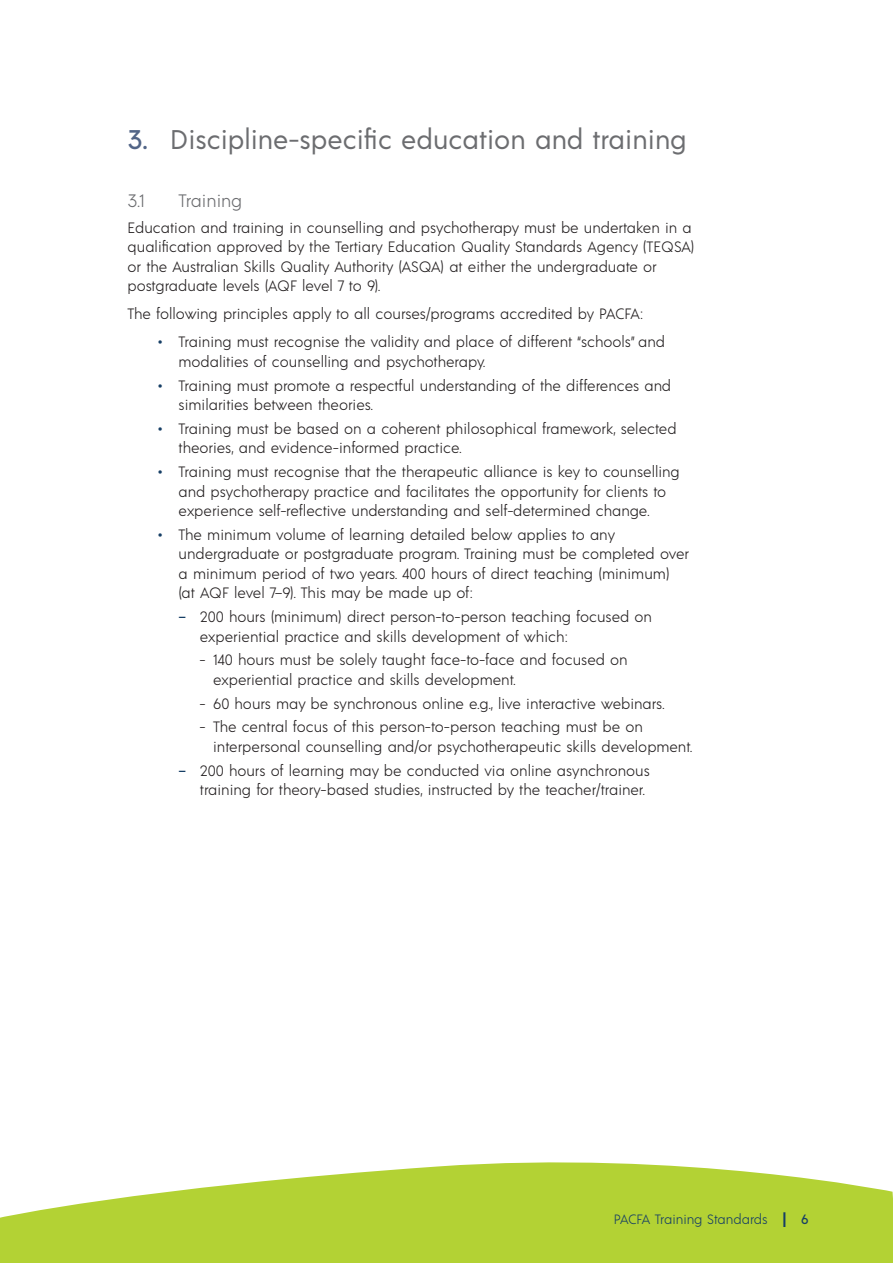
<style>
.page{position:relative;width:893px;height:1263px;background:#fff}
.page>*{position:absolute;margin:0;border:0;box-sizing:border-box;transform-origin:0 0}
.Heading_1{font:27px "Acre";color:#6c6d70}
.Heading_2{font:300 18px "Acre";color:#6c6d70}
.Body_Text{font:300 15px/19.5px "Acre";color:#231f20}
.Indent_bullet{font:300 15px/19.5px "Acre";color:#231f20}
.t1{font:300 13.5px "Acre";color:#163e65}
.s1{font-weight:500;color:#526587}
.s2{font-weight:500;color:#163e65}
.s3{font-weight:500;font-size:21px}
.s4{font-weight:500}
</style>
<div class="page">
<svg style="left:0;top:1162px;width:893px;height:101px;fill:#b3d234"></svg>
<p class="Heading_1" style="left:128px;top:121px;width:561px"><span class="s1">3.</span> Discipline-specific education and training</p>
<p class="Heading_2" style="left:128px;top:189px;width:19px">3.1</p>
<p class="Heading_2" style="left:179px;top:189px;width:65px">Training</p>
<p class="Body_Text" style="left:128px;top:217px;width:568px">Education and training in counselling and psychotherapy must be undertaken in a qualification approved by the Tertiary Education Quality Standards Agency (TEQSA) or the Australian Skills Quality Authority (ASQA) at either the undergraduate or postgraduate levels (AQF level 7 to 9).</p>
<p class="Body_Text" style="left:128px;top:303px;width:517px">The following principles apply to all courses/programs accredited by PACFA:</p>
<p class="Body_Text" style="left:179px;top:331px;width:488px;text-indent:-21px"><span class="s2">•</span> Training must recognise the validity and place of different “schools” and modalities of counselling and psychotherapy.</p>
<p class="Body_Text" style="left:179px;top:375px;width:494px;text-indent:-21px"><span class="s2">•</span> Training must promote a respectful understanding of the differences and similarities between theories.</p>
<p class="Body_Text" style="left:179px;top:418px;width:500px;text-indent:-21px"><span class="s2">•</span> Training must be based on a coherent philosophical framework, selected theories, and evidence-informed practice.</p>
<p class="Body_Text" style="left:179px;top:461px;width:503px;text-indent:-21px"><span class="s2">•</span> Training must recognise that the therapeutic alliance is key to counselling and psychotherapy practice and facilitates the opportunity for clients to experience self-reflective understanding and self-determined change.</p>
<p class="Body_Text" style="left:179px;top:524px;width:512px;text-indent:-21px"><span class="s2">•</span> The minimum volume of learning detailed below applies to any undergraduate or postgraduate program. Training must be completed over a minimum period of two years. 400 hours of direct teaching (minimum) (at AQF level 7–9). This may be made up of:</p>
<p class="Body_Text" style="left:200px;top:606px;width:454px;text-indent:-21px"><span class="s2">–</span> 200 hours (minimum) direct person-to-person teaching focused on experiential practice and skills development of which:</p>
<p class="Indent_bullet" style="left:213px;top:649px;width:416px;text-indent:-14px">- 140 hours must be solely taught face-to-face and focused on experiential practice and skills development.</p>
<p class="Indent_bullet" style="left:200px;top:693px;width:466px">- 60 hours may be synchronous online e.g., live interactive webinars.</p>
<p class="Indent_bullet" style="left:213px;top:716px;width:481px;text-indent:-14px">- The central focus of this person-to-person teaching must be on interpersonal counselling and/or psychotherapeutic skills development.</p>
<p class="Body_Text" style="left:200px;top:760px;width:451px;text-indent:-21px"><span class="s2">–</span> 200 hours of learning may be conducted via online asynchronous training for theory-based studies, instructed by the teacher/trainer.</p>
<p class="t1" style="left:614px;top:1210px;width:196px">PACFA Training Standards <span class="s3">I</span> <span class="s4">6</span></p>
</div>
